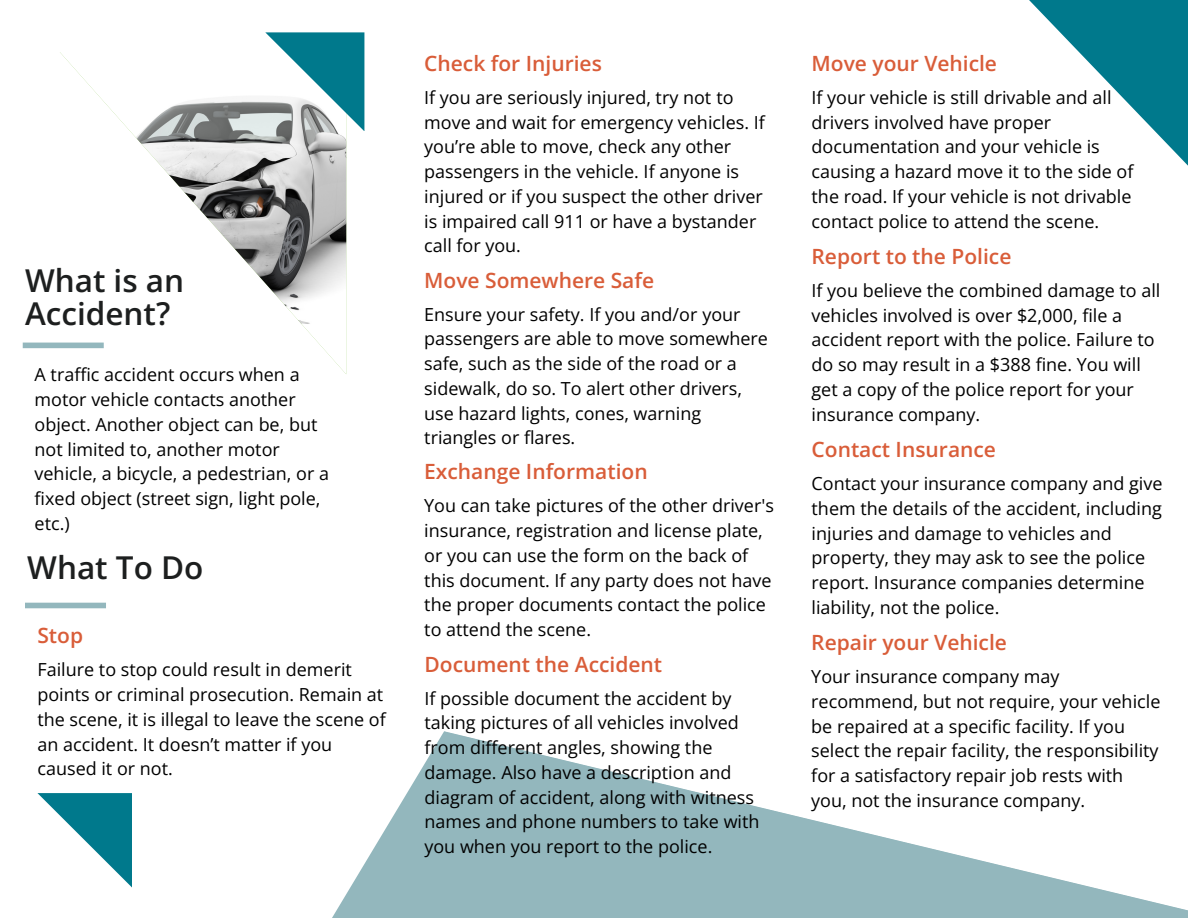
<style>
.page{position:relative;width:1188px;height:918px;background:#fff}
.page>*{position:absolute;margin:0;border:0;box-sizing:border-box;transform-origin:0 0}
.t1{font:600 31.5px/32.7px "Open Sans";color:#1d1f1f}
.t2{font:600 21px "Open Sans";color:#d95d39}
.t3{font:18px/24.8px "Open Sans";color:#000}
</style>
<div class="page">
<img style="left:59px;top:52px;width:287px;height:322px">
<svg style="left:265px;top:32px;width:99px;height:99px"></svg>
<div style="left:23px;top:343px;width:81px;height:5px;background:#93b7bd"></div>
<svg style="left:37px;top:793px;width:95px;height:95px"></svg>
<svg style="left:332px;top:731px;width:856px;height:187px;fill:#93b7bd"></svg>
<svg style="left:1029px;top:0;width:159px;height:166px"></svg>
<div style="left:25px;top:603px;width:81px;height:5px;background:#93b7bd"></div>
<p class="t1" style="left:25px;top:263px;width:161px">What is an<br>Accident?</p>
<p class="t3" style="left:35px;top:362px;width:296px">A traffic accident occurs when a motor vehicle contacts another object. Another object can be, but not limited to, another motor vehicle, a bicycle, a pedestrian, or a fixed object (street sign, light pole, etc.)</p>
<p class="t1" style="left:27px;top:550px;width:178px">What To Do</p>
<p class="t2" style="left:37px;top:621px;width:47px">Stop</p>
<p class="t3" style="left:37px;top:657px;width:350px">Failure to stop could result in demerit points or criminal prosecution. Remain at the scene, it is illegal to leave the scene of an accident. It doesn’t matter if you caused it or not.</p>
<p class="t2" style="left:424px;top:48px;width:179px">Check for Injuries</p>
<p class="t3" style="left:424px;top:84px;width:342px">If you are seriously injured, try not to move and wait for emergency vehicles. If you’re able to move, check any other passengers in the vehicle. If anyone is injured or if you suspect the other driver is impaired call 911 or have a bystander call for you.</p>
<p class="t2" style="left:424px;top:265px;width:231px">Move Somewhere Safe</p>
<p class="t3" style="left:424px;top:301px;width:345px">Ensure your safety. If you and/or your passengers are able to move somewhere safe, such as the side of the road or a sidewalk, do so. To alert other drivers, use hazard lights, cones, warning triangles or flares.</p>
<p class="t2" style="left:424px;top:457px;width:225px">Exchange Information</p>
<p class="t3" style="left:424px;top:493px;width:351px">You can take pictures of the other driver's insurance, registration and license plate, or you can use the form on the back of this document. If any party does not have the proper documents contact the police to attend the scene.</p>
<p class="t2" style="left:425px;top:649px;width:239px">Document the Accident</p>
<p class="t3" style="left:425px;top:685px;width:337px">If possible document the accident by taking pictures of all vehicles involved from different angles, showing the damage. Also have a description and diagram of accident, along with witness names and phone numbers to take with you when you report to the police.</p>
<p class="t2" style="left:812px;top:48px;width:187px">Move your Vehicle</p>
<p class="t3" style="left:812px;top:84px;width:323px">If your vehicle is still drivable and all drivers involved have proper documentation and your vehicle is causing a hazard move it to the side of the road. If your vehicle is not drivable contact police to attend the scene.</p>
<p class="t2" style="left:812px;top:242px;width:201px">Report to the Police</p>
<p class="t3" style="left:812px;top:278px;width:350px">If you believe the combined damage to all vehicles involved is over $2,000, file a accident report with the police. Failure to do so may result in a $388 fine. You will get a copy of the police report for your insurance company.</p>
<p class="t2" style="left:812px;top:435px;width:186px">Contact Insurance</p>
<p class="t3" style="left:812px;top:471px;width:352px">Contact your insurance company and give them the details of the accident, including</p>
<p class="t3" style="left:812px;top:520px;width:335px">injuries and damage to vehicles and property, they may ask to see the police report. Insurance companies determine liability, not the police.</p>
<p class="t2" style="left:811px;top:628px;width:197px">Repair your Vehicle</p>
<p class="t3" style="left:811px;top:664px;width:351px">Your insurance company may recommend, but not require, your vehicle be repaired at a specific facility. If you select the repair facility, the responsibility for a satisfactory repair job rests with you, not the insurance company.</p>
</div>
